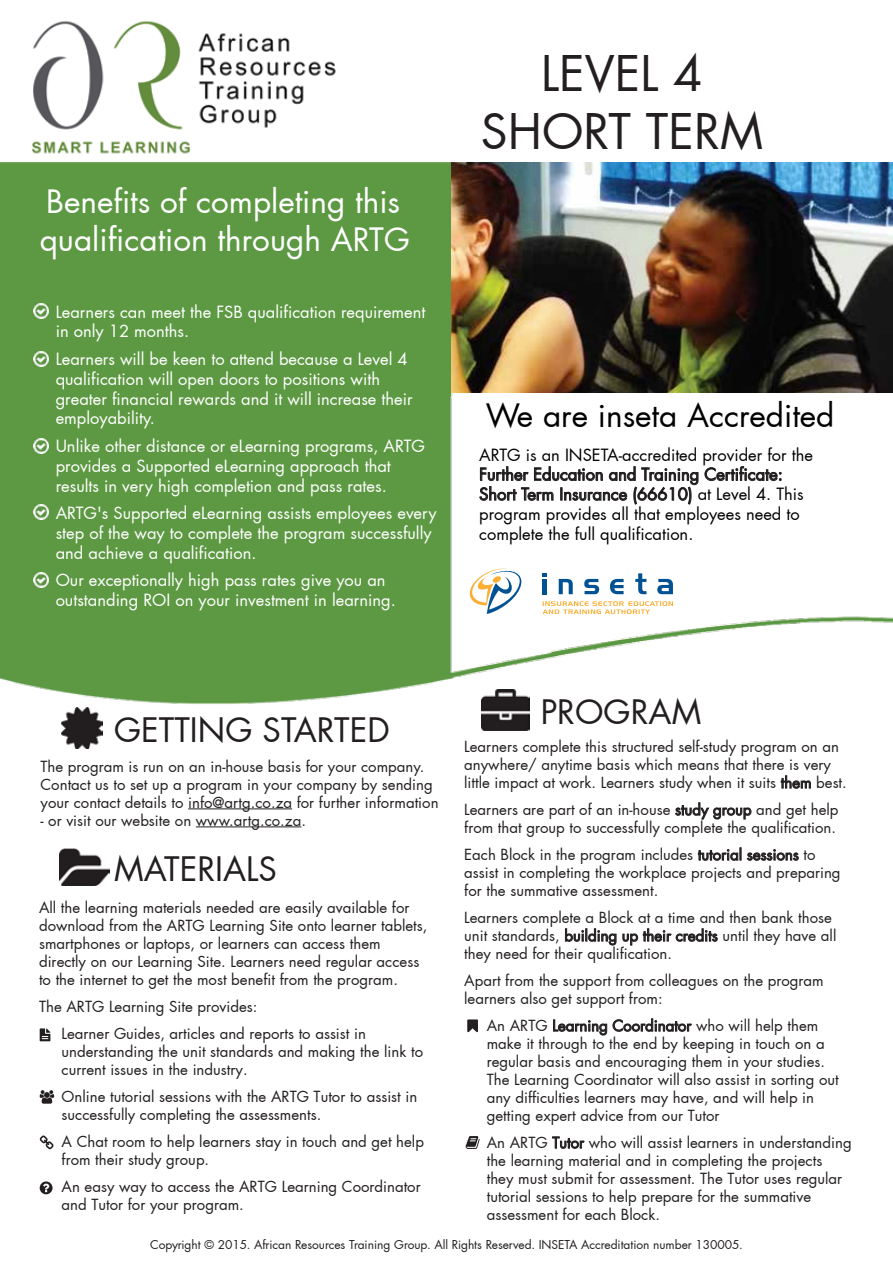
<style>
.page{position:relative;width:893px;height:1263px;background:#fff}
.page>*{position:absolute;margin:0;border:0;box-sizing:border-box;transform-origin:0 0}
.t1{font:48px/57.6px "Futura";color:#231f20;text-align:center}
.t2{font:33px "Futura";color:#231f20}
.t3{font:31.5px/37.8px "Futura";color:#fff}
.t4{font:31.5px "Futura";color:#010101}
.t5{font:16.5px/19.8px "Futura";color:#fff}
.t6{font:16.5px/19.8px "Futura";color:#010101}
.t7{font:15px/18px "Futura";color:#231f20}
.t8{font:12px "Futura";letter-spacing:-.005em;color:#231f20}
</style>
<div class="page">
<img style="left:32px;top:20px;width:304px;height:134px">
<img style="left:0;top:163px;width:893px;height:543px">
<img style="left:33px;top:304px;width:16px;height:15px">
<img style="left:33px;top:352px;width:16px;height:15px">
<img style="left:33px;top:439px;width:16px;height:15px">
<img style="left:33px;top:505px;width:16px;height:15px">
<img style="left:33px;top:572px;width:16px;height:15px">
<svg style="left:479px;top:466px;width:303px;height:39px"></svg>
<svg style="left:467px;top:568px;width:55px;height:46px"></svg>
<hr style="left:543px;top:579px;width:4px;height:15px;background:#005295">
<svg style="left:635px;top:573px;width:11px;height:21px"></svg>
<svg style="left:657px;top:579px;width:16px;height:15px"></svg>
<svg style="left:543px;top:573px;width:4px;height:4px"></svg>
<svg style="left:543px;top:601px;width:130px;height:13px"></svg>
<svg style="left:610px;top:579px;width:14px;height:15px"></svg>
<svg style="left:584px;top:579px;width:15px;height:15px"></svg>
<svg style="left:559px;top:579px;width:14px;height:15px"></svg>
<img style="left:482px;top:689px;width:48px;height:42px">
<svg style="left:780px;top:775px;width:31px;height:14px"></svg>
<svg style="left:675px;top:802px;width:77px;height:18px"></svg>
<svg style="left:698px;top:847px;width:101px;height:14px"></svg>
<svg style="left:565px;top:928px;width:153px;height:18px"></svg>
<svg style="left:553px;top:1018px;width:139px;height:18px"></svg>
<svg style="left:552px;top:1136px;width:33px;height:13px"></svg>
<svg style="left:467px;top:1019px;width:11px;height:13px"></svg>
<svg style="left:466px;top:1136px;width:14px;height:13px"></svg>
<img style="left:59px;top:848px;width:51px;height:38px">
<svg style="left:40px;top:1181px;width:13px;height:13px"></svg>
<svg style="left:40px;top:1135px;width:13px;height:14px"></svg>
<svg style="left:40px;top:1090px;width:14px;height:14px"></svg>
<svg style="left:40px;top:1028px;width:10px;height:13px"></svg>
<img style="left:61px;top:707px;width:41px;height:42px">
<hr style="left:188px;top:808px;width:104px;height:1px;background:#231f20">
<hr style="left:196px;top:826px;width:105px;height:1px;background:#231f20">
<img style="left:452px;top:163px;width:441px;height:229px">
<h3 class="t3" style="left:40px;top:183px;width:372px">Benefits of completing this qualification through ARTG</h3>
<p class="t5" style="left:56px;top:302px;width:371px">Learners can meet the FSB qualification requirement in only 12 months.</p>
<p class="t5" style="left:56px;top:349px;width:358px">Learners will be keen to attend because a Level 4 qualification will open doors to positions with greater financial rewards and it will increase their employability.</p>
<p class="t5" style="left:56px;top:436px;width:371px">Unlike other distance or eLearning programs, ARTG provides a Supported eLearning approach that results in very high completion and pass rates.</p>
<p class="t5" style="left:56px;top:503px;width:382px">ARTG's Supported eLearning assists employees every step of the way to complete the program successfully and achieve a qualification.</p>
<p class="t5" style="left:56px;top:571px;width:342px">Our exceptionally high pass rates give you an outstanding ROI on your investment in learning.</p>
<h1 class="t1" style="left:481px;top:45px;width:284px">LEVEL 4<br>SHORT TERM</h1>
<h3 class="t4" style="left:486px;top:396px;width:350px">We are inseta Accredited</h3>
<p class="t6" style="left:479px;top:445px;width:335px">ARTG is an INSETA-accredited provider for the Further Education and Training Certificate:<br>Short Term Insurance (66610) at Level 4. This program provides all that employees need to complete the full qualification.</p>
<h2 class="t2" style="left:114px;top:709px;width:277px">GETTING STARTED</h2>
<p class="t7" style="left:41px;top:757px;width:399px">The program is run on an in-house basis for your company.<br>Contact us to set up a program in your company by sending your contact details to info@artg.co.za for further information</p>
<p class="t7" style="left:41px;top:811px;width:267px">- or visit our website on www.artg.co.za.</p>
<h2 class="t2" style="left:114px;top:848px;width:164px">MATERIALS</h2>
<p class="t7" style="left:39px;top:898px;width:390px">All the learning materials needed are easily available for download from the ARTG Learning Site onto learner tablets, smartphones or laptops, or learners can access them directly on our Learning Site. Learners need regular access to the internet to get the most benefit from the program.</p>
<p class="t7" style="left:62px;top:993px;width:306px;line-height:27px;text-indent:-22px">The ARTG Learning Site provides:<br>Learner Guides, articles and reports to assist in</p>
<p class="t7" style="left:62px;top:1042px;width:363px">understanding the unit standards and making the link to current issues in the industry.</p>
<p class="t7" style="left:62px;top:1087px;width:357px">Online tutorial sessions with the ARTG Tutor to assist in successfully completing the assessments.</p>
<p class="t7" style="left:62px;top:1132px;width:364px">A Chat room to help learners stay in touch and get help from their study group.</p>
<p class="t7" style="left:62px;top:1177px;width:361px">An easy way to access the ARTG Learning Coordinator and Tutor for your program.</p>
<h2 class="t2" style="left:541px;top:691px;width:162px">PROGRAM</h2>
<p class="t7" style="left:464px;top:738px;width:384px">Learners complete this structured self-study program on an anywhere/ anytime basis which means that there is very little impact at work. Learners study when it suits them best.</p>
<p class="t7" style="left:464px;top:801px;width:376px">Learners are part of an in-house study group and get help from that group to successfully complete the qualification.</p>
<p class="t7" style="left:464px;top:846px;width:378px">Each Block in the program includes tutorial sessions to assist in completing the workplace projects and preparing for the summative assessment.</p>
<p class="t7" style="left:464px;top:909px;width:374px">Learners complete a Block at a time and then bank those unit standards, building up their credits until they have all they need for their qualification.</p>
<p class="t7" style="left:464px;top:972px;width:361px">Apart from the support from colleagues on the program learners also get support from:</p>
<p class="t7" style="left:487px;top:1017px;width:354px">An ARTG Learning Coordinator who will help them make it through to the end by keeping in touch on a regular basis and encouraging them in your studies.<br>The Learning Coordinator will also assist in sorting out any difficulties learners may have, and will help in getting expert advice from our Tutor</p>
<p class="t7" style="left:487px;top:1134px;width:367px">An ARTG Tutor who will assist learners in understanding the learning material and in completing the projects they must submit for assessment. The Tutor uses regular tutorial sessions to help prepare for the summative assessment for each Block.</p>
<p class="t8" style="left:150px;top:1237px;width:594px">Copyright © 2015. African Resources Training Group. All Rights Reserved. INSETA Accreditation number 130005.</p>
</div>
